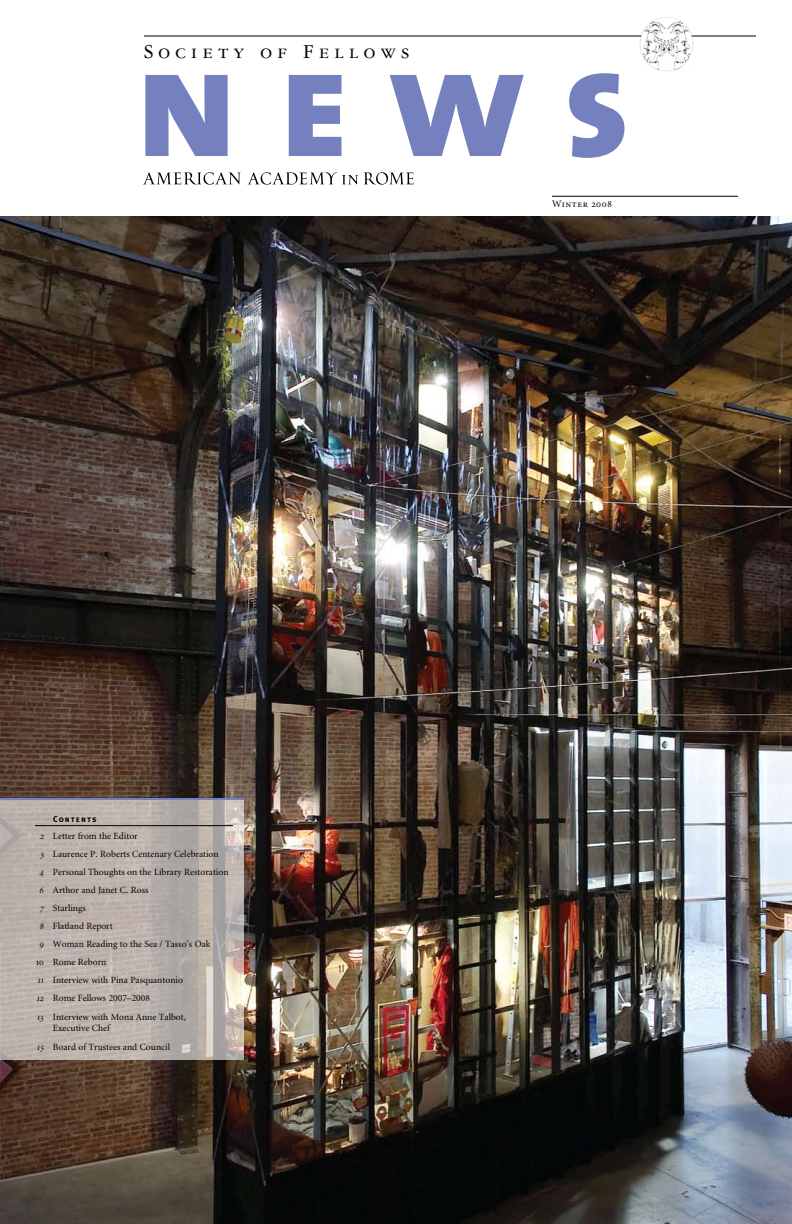
<style>
.page{position:relative;width:792px;height:1224px;background:#fff}
.page>*{position:absolute;margin:0;border:0;box-sizing:border-box;transform-origin:0 0}
.t1{font:156px "The Sans Extra Bold Caps";color:#7581bf}
.t2{font:21px "Garamond Three SC";letter-spacing:.25em;color:#000}
.t3{font:10px "Minion Regular SC";letter-spacing:.05em;color:#000}
.t4{font:9.5px/18px "Minion";color:#000}
.t5{font:8.5px "Meta Plus Bold Caps";letter-spacing:.125em;color:#000}
.s1{font-family:"Minion Display Italic SC"}
.s2{font-family:"Minion Regular SC"}
</style>
<div class="page">
<img style="left:639px;top:17px;width:55px;height:55px">
<hr style="left:552px;top:196px;width:186px;height:1px;background:#000">
<hr style="left:692px;top:36px;width:64px;height:1px;background:#000">
<hr style="left:144px;top:36px;width:497px;height:1px;background:#000">
<svg style="left:143px;top:172px;width:98px;height:13px"></svg>
<svg style="left:247px;top:172px;width:167px;height:13px"></svg>
<img style="left:0;top:216px;width:792px;height:1008px">
<svg style="left:0;top:800px;width:244px;height:260px;background:#bab1ac"></svg>
<hr style="left:0;top:798px;width:244px;height:2px;background:#7581bf">
<hr style="left:35px;top:825px;width:198px;height:1px;background:#000">
<h2 class="t2" style="left:144px;top:41px;width:267px">Society of Fellows</h2>
<h1 class="t1" style="left:135px;top:-28px;width:498px">news</h1>
<p class="t5" style="left:53px;top:814px;width:45px">Contents</p>
<p class="t4" style="left:40px;top:828px;width:99px"><span class="s1">2</span> Letter from the Editor</p>
<p class="t4" style="left:40px;top:846px;width:180px"><span class="s1">3</span> Laurence P. Roberts Centenary Celebration</p>
<p class="t4" style="left:40px;top:864px;width:190px"><span class="s1">4</span> Personal Thoughts on the Library Restoration</p>
<p class="t4" style="left:40px;top:882px;width:110px"><span class="s1">6</span> Arthor and Janet C. Ross</p>
<p class="t4" style="left:40px;top:900px;width:47px"><span class="s1">7</span> Starlings</p>
<p class="t4" style="left:40px;top:918px;width:74px"><span class="s1">8</span> Flatland Report</p>
<p class="t4" style="left:40px;top:936px;width:172px"><span class="s1">9</span> Woman Reading to the Sea / Tasso’s Oak</p>
<p class="t4" style="left:36px;top:954px;width:72px"><span class="s2">10</span> Rome Reborn</p>
<p class="t4" style="left:38px;top:972px;width:147px"><span class="s1">11</span> Interview with Pina Pasquantonio</p>
<p class="t4" style="left:37px;top:990px;width:115px"><span class="s1">12</span> Rome Fellows 2007–2008</p>
<p class="t4" style="left:37px;top:1008px;width:150px"><span class="s1">13</span> Interview with Mona Anne Talbot,</p>
<p class="t4" style="left:37px;top:1020px;width:134px;text-indent:16px">Executive Chef<br><span class="s1">15</span> Board of Trustees and Council</p>
<p class="t3" style="left:552px;top:198px;width:61px">Winter 2008</p>
</div>
